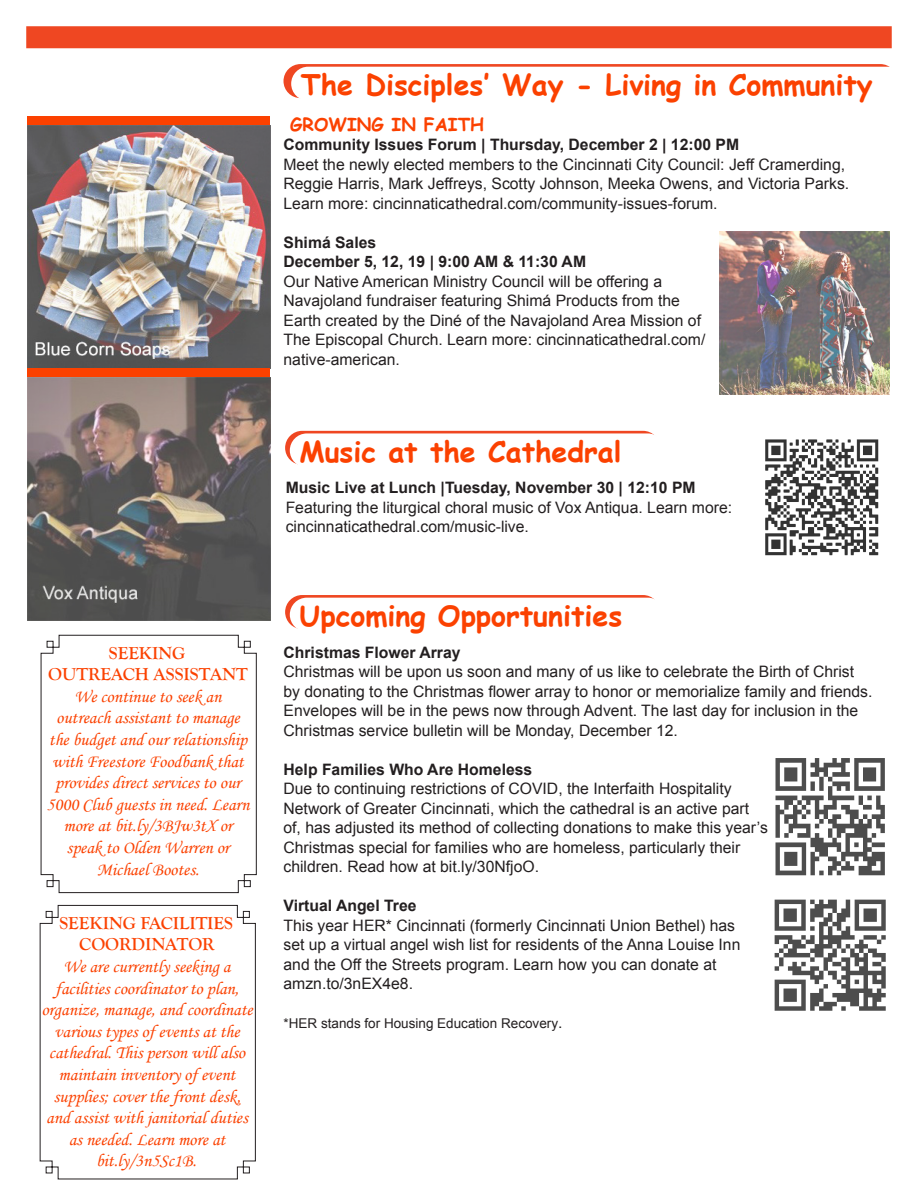
<style>
.page{position:relative;width:918px;height:1188px;background:#fff}
.page>*{position:absolute;margin:0;border:0;box-sizing:border-box;transform-origin:0 0}
.t1{font:700 28.5px "Comic Sans MS";color:#fb4100}
.t2{font:18px/21.6px "Monotype Corsiva";color:#fb4100;text-align:center}
.t3{font:700 18px/21.6px "Goudy Old Style T";color:#fb4100;text-align:center}
.t4{font:700 18px "Comic Sans MS";color:#fb4100}
.t5{font:15.75px/19.5px "Arial";color:#231f20}
.t6{font:700 15.75px "Arial";color:#231f20}
.t7{font:13.5px "Arial";color:#231f20}
.s1{font-size:15.75px}
</style>
<div class="page">
<div style="left:26px;top:26px;width:866px;height:22px;background:#ef4722;border:2px solid #ef4722"></div>
<div style="left:27px;top:117px;width:243px;height:8px;background:#fb4100"></div>
<div style="left:285px;top:431px;width:375px;height:34px;background:#ef4722;border-radius:17px"></div>
<div style="left:290px;top:433px;width:375px;height:34px;background:#fff;border-radius:17px"></div>
<svg style="left:40px;top:635px;width:217px;height:258px"></svg>
<img style="left:765px;top:439px;width:114px;height:117px">
<svg style="left:39px;top:905px;width:217px;height:275px"></svg>
<svg style="left:283px;top:64px;width:614px;height:34px;background:#f05c3c"></svg>
<div style="left:291px;top:67px;width:614px;height:34px;background:#fff;border-radius:17px"></div>
<img style="left:719px;top:231px;width:171px;height:163px">
<img style="left:27px;top:125px;width:243px;height:244px">
<img style="left:27px;top:377px;width:243px;height:243px">
<img style="left:774px;top:899px;width:112px;height:112px">
<img style="left:775px;top:758px;width:110px;height:118px">
<div style="left:27px;top:369px;width:243px;height:8px;background:#fb4100"></div>
<svg style="left:285px;top:595px;width:375px;height:34px"></svg>
<div style="left:290px;top:598px;width:375px;height:34px;background:#fff;border-radius:17px"></div>
<p class="t3" style="left:48px;top:642px;width:201px">SEEKING<br>OUTREACH ASSISTANT</p>
<p class="t2" style="left:47px;top:686px;width:204px">We continue to seek an outreach assistant to manage the budget and our relationship with Freestore Foodbank that provides direct services to our<br>5000 Club guests in need. Learn more at bit.ly/3BJw3tX or</p>
<p class="t2" style="left:67px;top:837px;width:164px">speak to Olden Warren or<br>Michael Bootes.</p>
<p class="t3" style="left:59px;top:912px;width:175px">SEEKING FACILITIES<br>COORDINATOR</p>
<p class="t2" style="left:41px;top:956px;width:213px">We are currently seeking a facilities coordinator to plan, organize, manage, and coordinate various types of events at the cathedral. This person will also maintain inventory of event supplies; cover the front desk, and assist with janitorial duties as needed. Learn more at</p>
<p class="t2" style="left:96px;top:1150px;width:102px">bit.ly/3n5Sc1B.</p>
<p class="t1" style="left:301px;top:64px;width:573px">The Disciples’ Way - Living in Community</p>
<p class="t4" style="left:290px;top:111px;width:195px">GROWING IN FAITH</p>
<p class="t6" style="left:284px;top:134px;width:457px">Community Issues Forum | Thursday, December 2 | 12:00 PM</p>
<p class="t5" style="left:284px;top:155px;width:567px">Meet the newly elected members to the Cincinnati City Council: Jeff Cramerding,<br>Reggie Harris, Mark Jeffreys, Scotty Johnson, Meeka Owens, and Victoria Parks.<br>Learn more: cincinnaticathedral.com/community-issues-forum.</p>
<p class="t6" style="left:284px;top:232px;width:94px">Shimá Sales</p>
<p class="t6" style="left:284px;top:251px;width:304px">December 5, 12, 19 | 9:00 AM &amp; 11:30 AM</p>
<p class="t5" style="left:284px;top:272px;width:423px">Our Native American Ministry Council will be offering a Navajoland fundraiser featuring Shimá Products from the Earth created by the Diné of the Navajoland Area Mission of The Episcopal Church. Learn more: cincinnaticathedral.com/ native-american.</p>
<p class="t1" style="left:300px;top:430px;width:324px">Music at the Cathedral</p>
<p class="t6" style="left:286px;top:477px;width:411px">Music Live at Lunch |Tuesday, November 30 | 12:10 PM</p>
<p class="t5" style="left:286px;top:498px;width:448px">Featuring the liturgical choral music of Vox Antiqua. Learn more: cincinnaticathedral.com/music-live.</p>
<p class="t1" style="left:300px;top:595px;width:324px">Upcoming Opportunities</p>
<p class="t6" style="left:284px;top:642px;width:179px">Christmas Flower Array</p>
<p class="t5" style="left:284px;top:662px;width:591px">Christmas will be upon us soon and many of us like to celebrate the Birth of Christ by donating to the Christmas flower array to honor or memorialize family and friends.<br>Envelopes will be in the pews now through Advent. The last day for inclusion in the Christmas service bulletin will be Monday, December 12.</p>
<p class="t6" style="left:284px;top:759px;width:250px">Help Families Who Are Homeless</p>
<p class="t5" style="left:284px;top:779px;width:486px">Due to continuing restrictions of COVID, the Interfaith Hospitality Network of Greater Cincinnati, which the cathedral is an active part of, has adjusted its method of collecting donations to make this year’s Christmas special for families who are homeless, particularly their children. Read how at bit.ly/30NfjoO.</p>
<p class="t6" style="left:284px;top:895px;width:135px">Virtual Angel Tree</p>
<p class="t5" style="left:284px;top:916px;width:453px">This year HER* Cincinnati (formerly Cincinnati Union Bethel) has</p>
<p class="t5" style="left:284px;top:935px;width:459px">set up a virtual angel wish list for residents of the Anna Louise Inn and the Off the Streets program. Learn how you can donate at</p>
<p class="t5" style="left:284px;top:974px;width:131px">amzn.to/3nEX4e8.</p>
<p class="t7" style="left:284px;top:1015px;width:281px">*HER stands for Housing Education Recovery<span class="s1">.</span></p>
</div>
